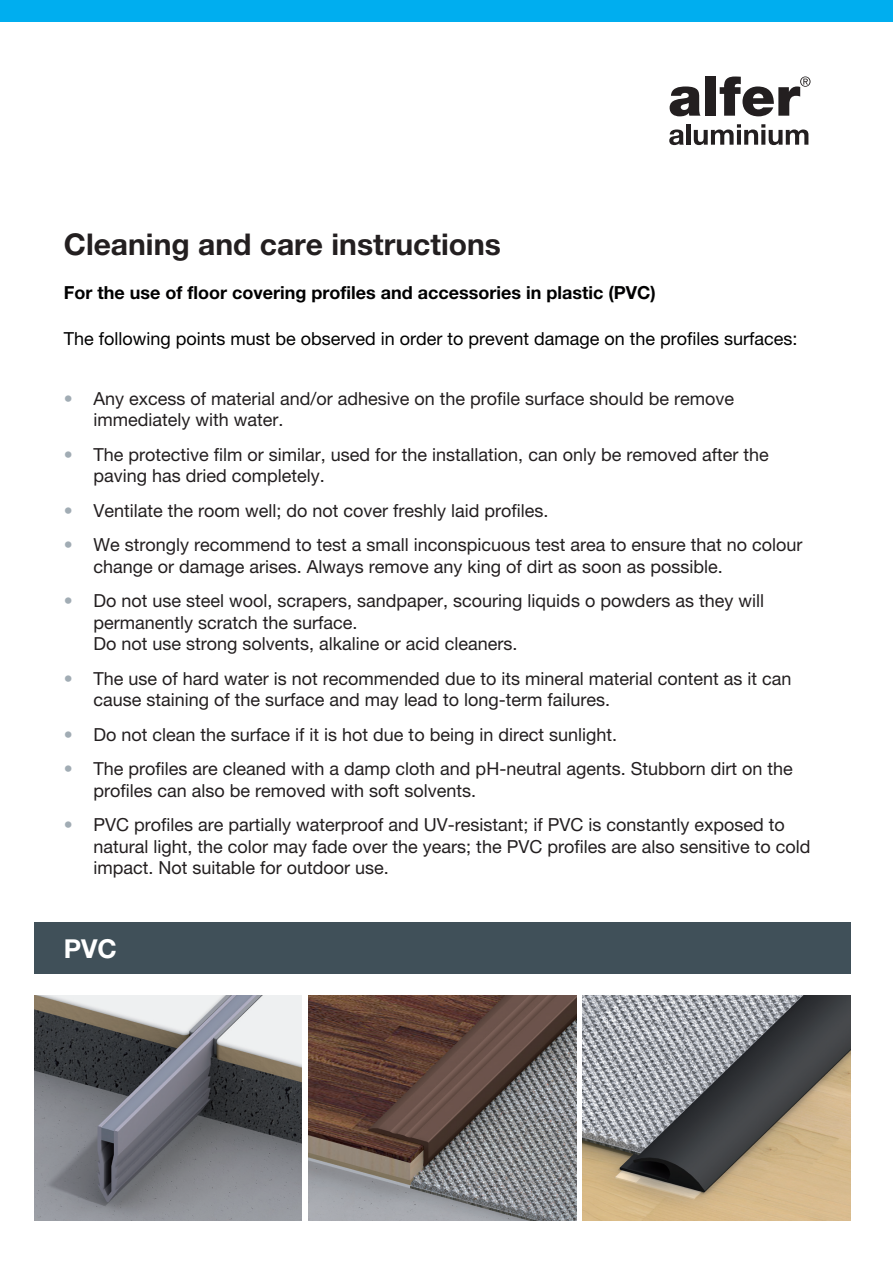
<style>
.page{position:relative;width:893px;height:1263px;background:#fff}
.page>*{position:absolute;margin:0;border:0;box-sizing:border-box;transform-origin:0 0}
.t1{font:700 30px "Helvetica Neue LT Pro";color:#231f20}
.t2{font:700 26.1px "Helvetica Neue LT Pro";color:#fff}
.t3{font:18px/21.6px "Helvetica Neue LT Pro";color:#231f20}
.t4{font:18px "Helvetica Neue LT Pro";color:#000001}
.t5{font:700 18px "Helvetica Neue LT Pro";color:#000001}
.s1{color:#a1acb4}
</style>
<div class="page">
<div style="left:0;top:0;width:893px;height:21px;background:#00aeef"></div>
<img style="left:34px;top:995px;width:268px;height:225px">
<img style="left:308px;top:995px;width:268px;height:225px">
<img style="left:583px;top:995px;width:267px;height:225px">
<div style="left:34px;top:923px;width:816px;height:51px;background:#405059"></div>
<svg style="left:670px;top:86px;width:30px;height:30px"></svg>
<div style="left:705px;top:77px;width:11px;height:39px;background:#231f20"></div>
<svg style="left:720px;top:76px;width:90px;height:40px"></svg>
<svg style="left:669px;top:129px;width:15px;height:16px"></svg>
<div style="left:686px;top:124px;width:5px;height:21px;background:#231f20"></div>
<svg style="left:694px;top:124px;width:114px;height:21px"></svg>
<h1 class="t1" style="left:64px;top:226px;width:439px">Cleaning and care instructions</h1>
<p class="t5" style="left:64px;top:281px;width:593px">For the use of floor covering profiles and accessories in plastic (PVC)</p>
<p class="t4" style="left:64px;top:328px;width:735px">The following points must be observed in order to prevent damage on the profiles surfaces:</p>
<p class="t3" style="left:94px;top:387px;width:642px;text-indent:-30px"><span class="s1">•</span> Any excess of material and/or adhesive on the profile surface should be remove immediately with water.</p>
<p class="t3" style="left:94px;top:443px;width:677px;text-indent:-30px"><span class="s1">•</span> The protective film or similar, used for the installation, can only be removed after the paving has dried completely.</p>
<p class="t3" style="left:64px;top:499px;width:486px"><span class="s1">•</span> Ventilate the room well; do not cover freshly laid profiles.</p>
<p class="t3" style="left:94px;top:533px;width:710px;text-indent:-30px"><span class="s1">•</span> We strongly recommend to test a small inconspicuous test area to ensure that no colour change or damage arises. Always remove any king of dirt as soon as possible.</p>
<p class="t3" style="left:94px;top:589px;width:672px;text-indent:-30px"><span class="s1">•</span> Do not use steel wool, scrapers, sandpaper, scouring liquids o powders as they will permanently scratch the surface.<br>Do not use strong solvents, alkaline or acid cleaners.</p>
<p class="t3" style="left:94px;top:667px;width:699px;text-indent:-30px"><span class="s1">•</span> The use of hard water is not recommended due to its mineral material content as it can cause staining of the surface and may lead to long-term failures.</p>
<p class="t3" style="left:64px;top:723px;width:555px"><span class="s1">•</span> Do not clean the surface if it is hot due to being in direct sunlight.</p>
<p class="t3" style="left:94px;top:757px;width:701px;text-indent:-30px"><span class="s1">•</span> The profiles are cleaned with a damp cloth and pH-neutral agents. Stubborn dirt on the profiles can also be removed with soft solvents.</p>
<p class="t3" style="left:94px;top:813px;width:718px;text-indent:-30px"><span class="s1">•</span> PVC profiles are partially waterproof and UV-resistant; if PVC is constantly exposed to natural light, the color may fade over the years; the PVC profiles are also sensitive to cold impact. Not suitable for outdoor use.</p>
<h2 class="t2" style="left:64px;top:932px;width:55px">PVC</h2>
</div>
